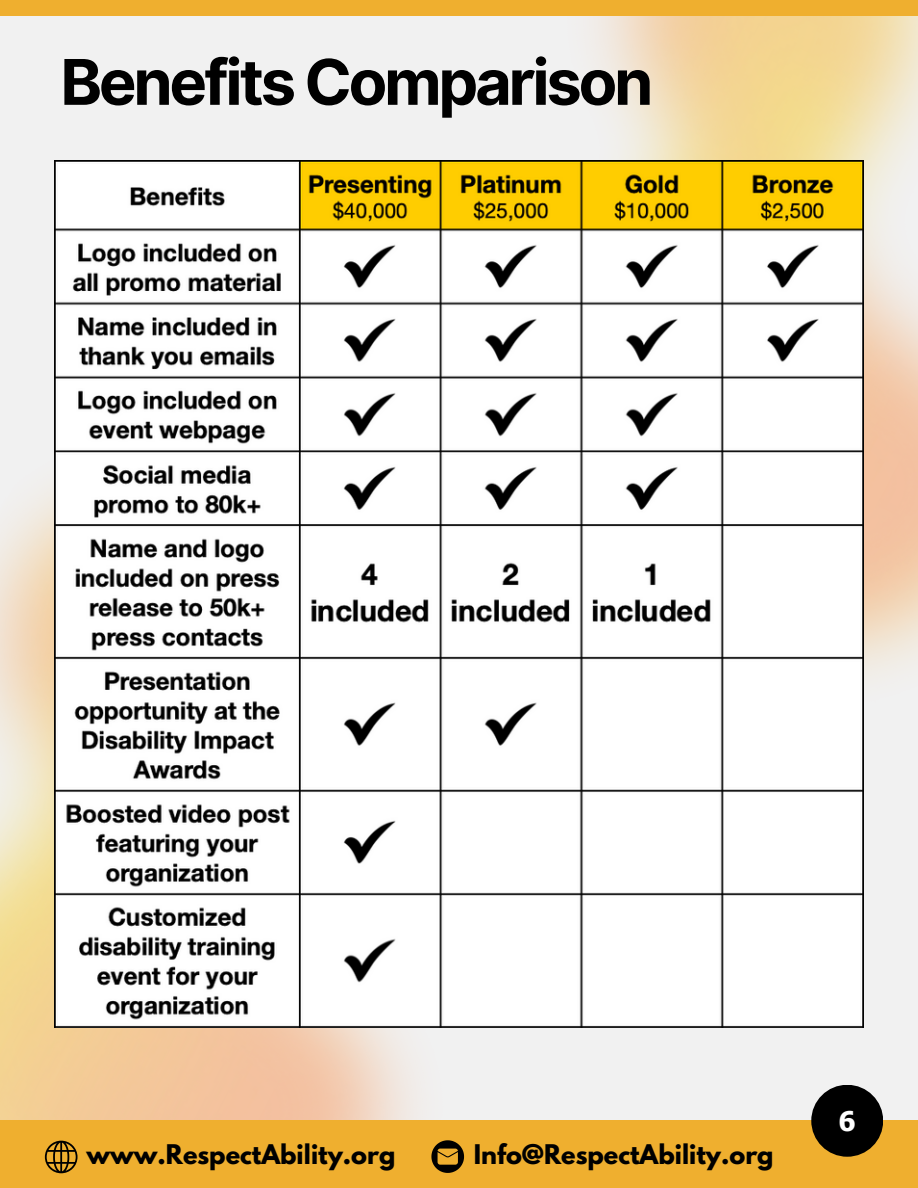
<style>
.page{position:relative;width:918px;height:1188px;background:#f1f1f1}
.page>*{position:absolute;margin:0;border:0;box-sizing:border-box;transform-origin:0 0}
.t1{font:700 63px "Inter";letter-spacing:-.05em;color:#000}
.t2{font:700 27px "Tahoma";color:#fff}
.t3{font:700 24px "League Spartan";color:#000}
</style>
<div class="page">
<img style="left:0;top:493px;width:663px;height:628px">
<img style="left:313px;top:16px;width:605px;height:656px">
<div style="left:0;top:1121px;width:918px;height:67px;background:#efaf2f"></div>
<svg style="left:45px;top:1141px;width:33px;height:32px"></svg>
<svg style="left:431px;top:1140px;width:33px;height:33px"></svg>
<div style="left:0;top:0;width:918px;height:16px;background:#efaf2f"></div>
<div style="left:811px;top:1085px;width:72px;height:72px;background:#000;border-radius:50%"></div>
<img style="left:54px;top:161px;width:810px;height:866px">
<p class="t1" style="left:60px;top:44px;width:594px">Benefits Comparison</p>
<p class="t3" style="left:87px;top:1143px;width:310px">www.RespectAbility.org</p>
<h1 class="t3" style="left:474px;top:1143px;width:301px">Info@RespectAbility.org</h1>
<p class="t2" style="left:839px;top:1104px;width:19px">6</p>
</div>
